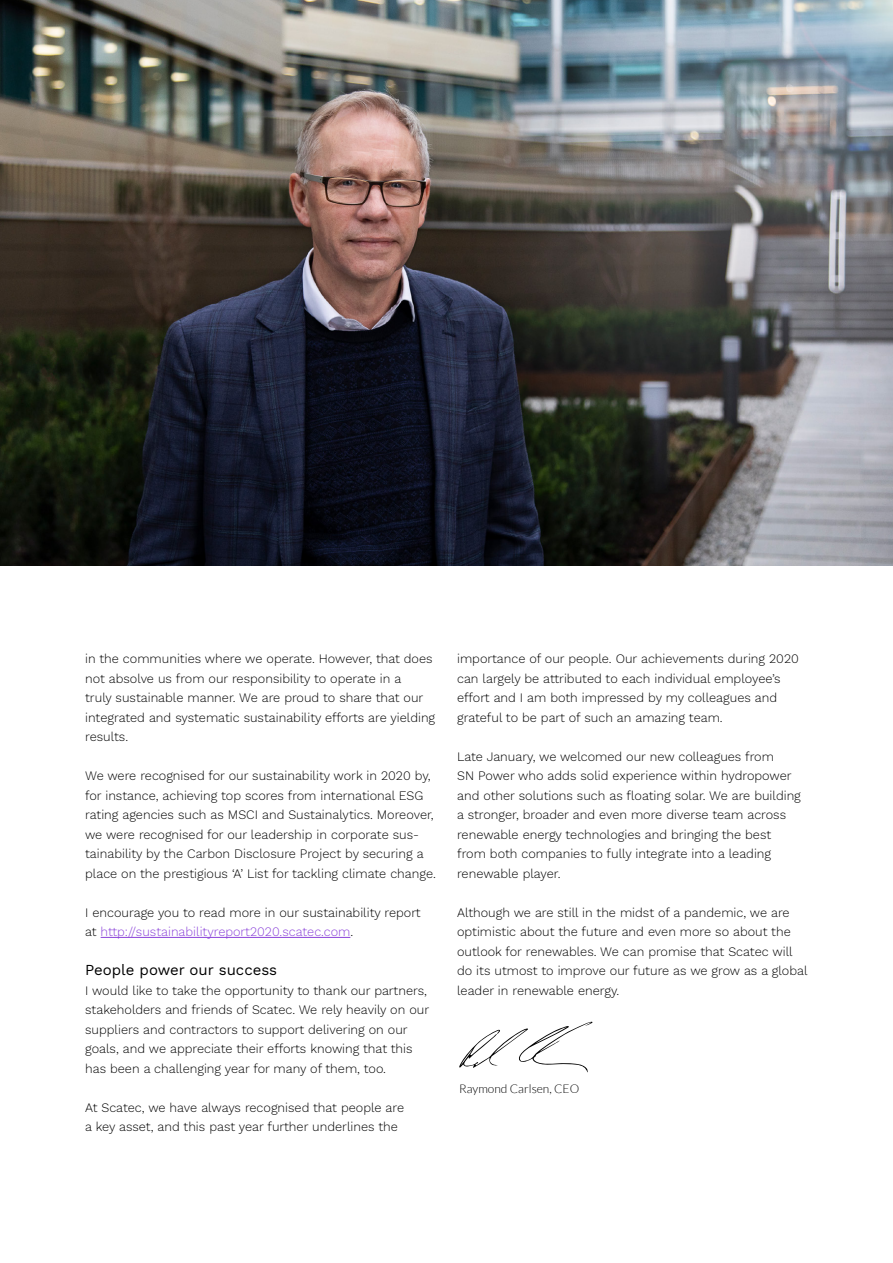
<style>
.page{position:relative;width:893px;height:1263px;background:#fff}
.page>*{position:absolute;margin:0;border:0;box-sizing:border-box;transform-origin:0 0}
.NOTER_Avsnittstittel{font:15px "Work Sans";color:#000}
.NOTER_Brødtekst{font:300 12.75px/19.5px "Work Sans";color:#000}
.t1{font:300 12px "Lato";color:#000}
.s1{color:#8a41d9}
</style>
<div class="page">
<img style="left:0;top:0;width:893px;height:566px">
<hr style="left:101px;top:937px;width:249px;height:1px;background:#8a41d9">
<svg style="left:459px;top:1021px;width:134px;height:51px"></svg>
<p class="NOTER_Brødtekst" style="left:85px;top:648px;width:351px">in the communities where we operate. However, that does not absolve us from our responsibility to operate in a<br>truly sustainable manner. We are proud to share that our integrated and systematic sustainability efforts are yielding results.</p>
<p class="NOTER_Brødtekst" style="left:85px;top:765px;width:352px">We were recognised for our sustainability work in 2020 by, for instance, achieving top scores from international ESG rating agencies such as MSCI and Sustainalytics. Moreover, we were recognised for our leadership in corporate sus&shy;tainability by the Carbon Disclosure Project by securing a place on the prestigious ‘A’ List for tackling climate change.</p>
<p class="NOTER_Brødtekst" style="left:85px;top:902px;width:337px">I encourage you to read more in our sustainability report at <span class="s1">http://sustainabilityreport2020.scatec.com</span>.</p>
<p class="NOTER_Avsnittstittel" style="left:85px;top:959px;width:194px">People power our success</p>
<p class="NOTER_Brødtekst" style="left:85px;top:980px;width:345px">I would like to take the opportunity to thank our partners, stakeholders and friends of Scatec. We rely heavily on our suppliers and contractors to support delivering on our goals, and we appreciate their efforts knowing that this has been a challenging year for many of them, too.</p>
<p class="NOTER_Brødtekst" style="left:85px;top:1097px;width:320px">At Scatec, we have always recognised that people are a key asset, and this past year further underlines the</p>
<p class="NOTER_Brødtekst" style="left:457px;top:648px;width:343px">importance of our people. Our achievements during 2020 can largely be attributed to each individual employee’s effort and I am both impressed by my colleagues and grateful to be part of such an amazing team.</p>
<p class="NOTER_Brødtekst" style="left:457px;top:746px;width:345px">Late January, we welcomed our new colleagues from<br>SN Power who adds solid experience within hydropower and other solutions such as floating solar. We are building a stronger, broader and even more diverse team across renewable energy technologies and bringing the best from both companies to fully integrate into a leading renewable player.</p>
<p class="NOTER_Brødtekst" style="left:457px;top:902px;width:352px">Although we are still in the midst of a pandemic, we are optimistic about the future and even more so about the outlook for renewables. We can promise that Scatec will do its utmost to improve our future as we grow as a global leader in renewable energy.</p>
<p class="t1" style="left:459px;top:1082px;width:121px">Raymond Carlsen, CEO</p>
</div>
